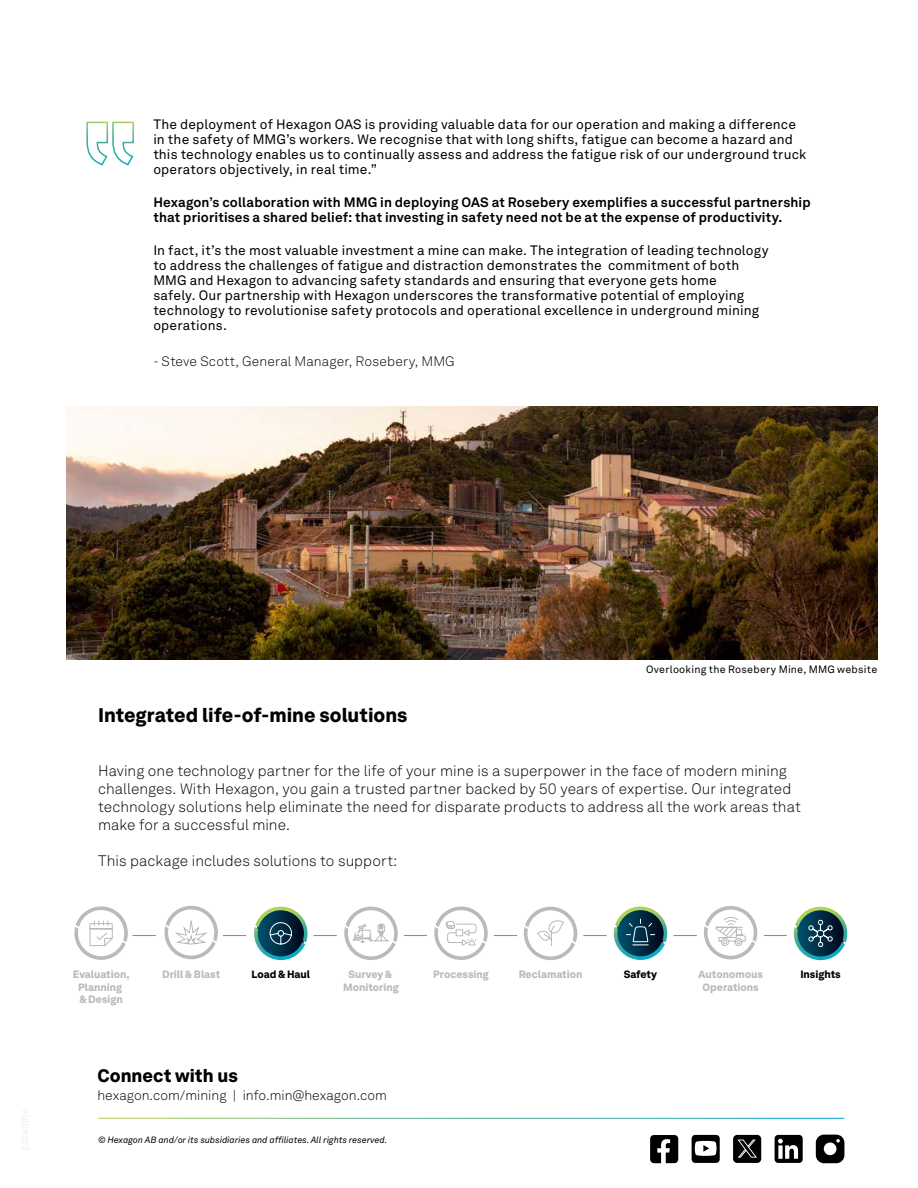
<style>
.page{position:relative;width:918px;height:1188px;background:#fff}
.page>*{position:absolute;margin:0;border:0;box-sizing:border-box;transform-origin:0 0}
.t1{font:900 19.5px "Hexagon Akkurat";color:#020203}
.t2{font:900 18px "Hexagon Akkurat";letter-spacing:.005em;color:#000}
.t3{font:300 15px/18px "Hexagon Akkurat";letter-spacing:.005em;color:#000}
.t4{font:13.5px/15px "Hexagon Akkurat";letter-spacing:.01em;color:#000}
.t5{font:700 13.5px/15px "Hexagon Akkurat";letter-spacing:.01em;color:#000}
.t6{font:300 13.5px "Hexagon Akkurat";color:#000}
.t7{font:900 10.5px/12.6px "Hexagon Akkurat";color:#bababa;text-align:center}
.t8{font:10.5px "Hexagon Akkurat";letter-spacing:.02em;color:#000}
.t9{font:900 10.5px "Hexagon Akkurat";color:#000}
.t10{font:italic 9px "Hexagon Akkurat";color:#000}
</style>
<div class="page">
<svg style="left:650px;top:1135px;width:28px;height:28px"></svg>
<svg style="left:692px;top:1135px;width:28px;height:28px"></svg>
<svg style="left:816px;top:1135px;width:29px;height:28px"></svg>
<div style="left:733px;top:1135px;width:28px;height:28px;background:#000;border-radius:4px"></div>
<svg style="left:738px;top:1140px;width:19px;height:18px"></svg>
<svg style="left:775px;top:1135px;width:28px;height:28px"></svg>
<svg style="left:86px;top:121px;width:48px;height:45px"></svg>
<img style="left:66px;top:406px;width:811px;height:254px">
<svg style="left:524px;top:907px;width:53px;height:53px"></svg>
<svg style="left:344px;top:907px;width:54px;height:53px"></svg>
<svg style="left:434px;top:906px;width:54px;height:54px"></svg>
<svg style="left:704px;top:906px;width:53px;height:53px"></svg>
<svg style="left:74px;top:906px;width:82px;height:54px"></svg>
<svg style="left:164px;top:906px;width:82px;height:53px"></svg>
<svg style="left:314px;top:935px;width:23px;height:1px"></svg>
<svg style="left:404px;top:935px;width:23px;height:1px"></svg>
<svg style="left:494px;top:935px;width:23px;height:1px"></svg>
<svg style="left:583px;top:935px;width:24px;height:1px"></svg>
<svg style="left:674px;top:935px;width:23px;height:1px"></svg>
<svg style="left:764px;top:935px;width:23px;height:1px"></svg>
<svg style="left:254px;top:907px;width:54px;height:53px"></svg>
<svg style="left:614px;top:906px;width:53px;height:54px"></svg>
<svg style="left:794px;top:907px;width:53px;height:53px"></svg>
<p class="t4" style="left:153px;top:116px;width:655px">The deployment of Hexagon OAS is providing valuable data for our operation and making a difference in the safety of MMG’s workers. We recognise that with long shifts, fatigue can become a hazard and this technology enables us to continually assess and address the fatigue risk of our underground truck operators objectively, in real time.”</p>
<p class="t5" style="left:153px;top:194px;width:659px">Hexagon’s collaboration with MMG in deploying OAS at Rosebery exemplifies a successful partnership that prioritises a shared belief: that investing in safety need not be at the expense of productivity.</p>
<p class="t4" style="left:153px;top:242px;width:617px">In fact, it’s the most valuable investment a mine can make. The integration of leading technology to address the challenges of fatigue and distraction demonstrates the commitment of both MMG and Hexagon to advancing safety standards and ensuring that everyone gets home<br>safely. Our partnership with Hexagon underscores the transformative potential of employing technology to revolutionise safety protocols and operational excellence in underground mining operations.</p>
<p class="t6" style="left:153px;top:352px;width:303px">- Steve Scott, General Manager, Rosebery, MMG</p>
<p class="t8" style="left:646px;top:662px;width:233px">Overlooking the Rosebery Mine, MMG website</p>
<h1 class="t1" style="left:98px;top:699px;width:311px">Integrated life-of-mine solutions</h1>
<p class="t3" style="left:98px;top:761px;width:704px">Having one technology partner for the life of your mine is a superpower in the face of modern mining challenges. With Hexagon, you gain a trusted partner backed by 50 years of expertise. Our integrated technology solutions help eliminate the need for disparate products to address all the work areas that make for a successful mine.</p>
<p class="t3" style="left:98px;top:851px;width:300px">This package includes solutions to support:</p>
<p class="t7" style="left:73px;top:967px;width:58px">Evaluation,</p>
<p class="t7" style="left:519px;top:968px;width:65px">Reclamation</p>
<p class="t7" style="left:78px;top:980px;width:46px;text-align:left">Planning &amp; Design</p>
<p class="t7" style="left:162px;top:967px;width:60px">Drill &amp; Blast</p>
<p class="t7" style="left:343px;top:968px;width:57px">Survey &amp;<br>Monitoring</p>
<p class="t7" style="left:433px;top:968px;width:57px">Processing</p>
<p class="t7" style="left:699px;top:967px;width:66px">Autonomous<br>Operations</p>
<p class="t9" style="left:252px;top:966px;width:60px">Load &amp; Haul</p>
<p class="t9" style="left:624px;top:966px;width:35px">Safety</p>
<p class="t9" style="left:800px;top:966px;width:42px">Insights</p>
<h2 class="t2" style="left:97px;top:1061px;width:142px">Connect with us</h2>
<p class="t6" style="left:97px;top:1086px;width:291px">hexagon.com/mining | info.min@hexagon.com</p>
<p class="t10" style="left:98px;top:1133px;width:291px">© Hexagon AB and/or its subsidiaries and affiliates. All rights reserved.</p>
</div>
